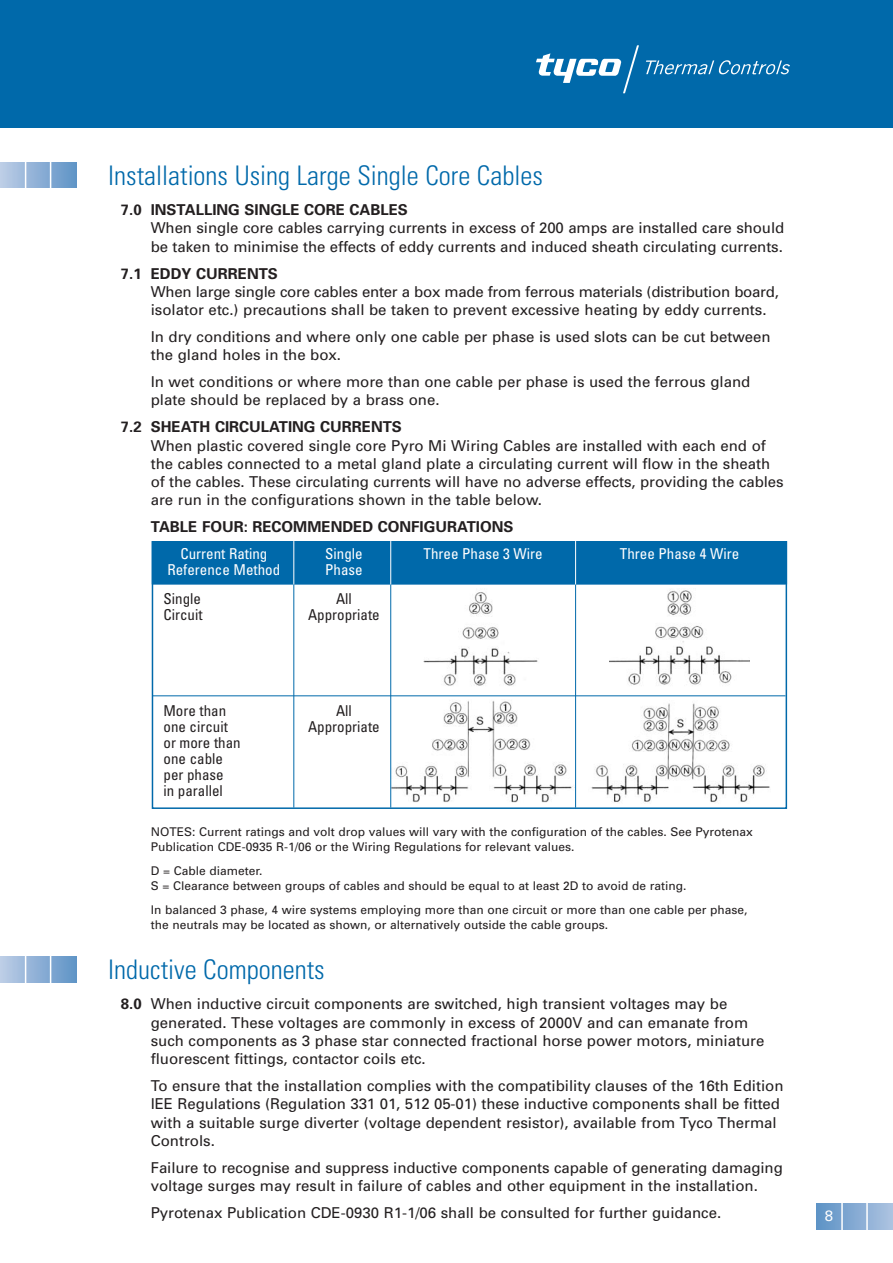
<style>
.page{position:relative;width:893px;height:1263px;background:#fff}
.page>*{position:absolute;margin:0;border:0;box-sizing:border-box;transform-origin:0 0}
.t1{font:300 condensed 27px "Univers";color:#0069aa}
.t2{font:15px/18.3px "Univers";color:#231f20}
.t3{font:condensed 15px/16px "Univers";color:#231f20}
.t4{font:condensed 15px "Univers";color:#fff}
.t5{font:700 15px/26.8px "Univers";color:#231f20}
.t6{font:15px "Univers";color:#fff}
.t7{font:12px/15.3px "Univers";color:#231f20}
.s1{font-weight:700}
.s2{font-weight:400;font-stretch:condensed;color:#fff}
</style>
<div class="page">
<div style="left:152px;top:542px;width:634px;height:42px;background:#0069aa"></div>
<div style="left:152px;top:541px;width:635px;height:268px;border:2px solid #0069aa"></div>
<hr style="left:152px;top:695px;width:633px;height:1px;background:#0069aa">
<hr style="left:152px;top:583px;width:633px;height:1px;background:#0069aa">
<hr style="left:293px;top:541px;width:1px;height:266px;background:#0069aa">
<div style="left:817px;top:1204px;width:76px;height:25px;background:linear-gradient(to right,#5d93c6,#acc2e0)"></div>
<hr style="left:841px;top:1199px;width:2px;height:37px;background:#fff">
<hr style="left:866px;top:1199px;width:2px;height:37px;background:#fff">
<div style="left:0;top:957px;width:77px;height:25px;background:linear-gradient(to right,#c0cfe7,#5e93c6)"></div>
<hr style="left:25px;top:952px;width:1px;height:36px;background:#fff">
<hr style="left:50px;top:952px;width:1px;height:36px;background:#fff">
<div style="left:0;top:162px;width:77px;height:26px;background:linear-gradient(to right,#c0cfe7,#5e93c6)"></div>
<hr style="left:25px;top:158px;width:1px;height:36px;background:#fff">
<hr style="left:50px;top:158px;width:1px;height:36px;background:#fff">
<img style="left:423px;top:592px;width:115px;height:94px">
<img style="left:610px;top:590px;width:140px;height:95px">
<img style="left:392px;top:701px;width:181px;height:102px">
<img style="left:591px;top:703px;width:179px;height:99px">
<hr style="left:390px;top:541px;width:1px;height:266px;background:#0069aa">
<hr style="left:575px;top:541px;width:1px;height:266px;background:#0069aa">
<hr style="left:293px;top:541px;width:1px;height:43px;background:#fff">
<hr style="left:390px;top:541px;width:1px;height:43px;background:#fff">
<hr style="left:575px;top:541px;width:1px;height:43px;background:#fff">
<div style="left:0;top:0;width:893px;height:127px;background:#0069aa"></div>
<svg style="left:536px;top:45px;width:103px;height:48px"></svg>
<svg style="left:646px;top:60px;width:144px;height:14px"></svg>
<p class="t1" style="left:108px;top:166px;width:436px">Installations Using Large Single Core Cables</p>
<p class="t2" style="left:151px;top:202px;width:635px;text-indent:-30px"><span class="s1">7.0 INSTALLING SINGLE CORE CABLES<br></span>When single core cables carrying currents in excess of 200 amps are installed care should be taken to minimise the effects of eddy currents and induced sheath circulating currents.</p>
<p class="t2" style="left:151px;top:265px;width:630px;text-indent:-30px"><span class="s1">7.1 EDDY CURRENTS<br></span>When large single core cables enter a box made from ferrous materials (distribution board, isolator etc.) precautions shall be taken to prevent excessive heating by eddy currents.</p>
<p class="t2" style="left:151px;top:329px;width:622px">In dry conditions and where only one cable per phase is used slots can be cut between the gland holes in the box.</p>
<p class="t2" style="left:151px;top:374px;width:601px">In wet conditions or where more than one cable per phase is used the ferrous gland plate should be replaced by a brass one.</p>
<p class="t2" style="left:151px;top:419px;width:634px;text-indent:-30px"><span class="s1">7.2 SHEATH CIRCULATING CURRENTS<br></span>When plastic covered single core Pyro Mi Wiring Cables are installed with each end of the cables connected to a metal gland plate a circulating current will flow in the sheath of the cables. These circulating currents will have no adverse effects, providing the cables are run in the configurations shown in the table below.</p>
<p class="t5" style="left:180px;top:515px;width:335px;text-indent:-30px">TABLE FOUR: RECOMMENDED CONFIGURATIONS<br><span class="s2">Current Rating</span></p>
<p class="t4" style="left:325px;top:548px;width:39px">Single</p>
<p class="t4" style="left:423px;top:548px;width:121px">Three Phase 3 Wire</p>
<p class="t4" style="left:620px;top:548px;width:121px">Three Phase 4 Wire</p>
<p class="t4" style="left:167px;top:564px;width:114px">Reference Method</p>
<p class="t4" style="left:325px;top:564px;width:39px">Phase</p>
<p class="t3" style="left:163px;top:592px;width:39px">Single</p>
<p class="t3" style="left:336px;top:592px;width:17px">All</p>
<p class="t3" style="left:163px;top:608px;width:41px">Circuit</p>
<p class="t3" style="left:308px;top:608px;width:73px">Appropriate</p>
<p class="t3" style="left:163px;top:704px;width:64px">More than</p>
<p class="t3" style="left:336px;top:704px;width:17px">All</p>
<p class="t3" style="left:163px;top:720px;width:66px">one circuit</p>
<p class="t3" style="left:308px;top:720px;width:73px">Appropriate</p>
<p class="t3" style="left:163px;top:736px;width:79px">or more than one cable per phase<br>in parallel</p>
<p class="t7" style="left:151px;top:825px;width:603px">NOTES: Current ratings and volt drop values will vary with the configuration of the cables. See Pyrotenax<br>Publication CDE-0935 R-1/06 or the Wiring Regulations for relevant values.</p>
<p class="t7" style="left:151px;top:864px;width:537px">D = Cable diameter.<br>S = Clearance between groups of cables and should be equal to at least 2D to avoid de rating.</p>
<p class="t7" style="left:151px;top:903px;width:598px">In balanced 3 phase, 4 wire systems employing more than one circuit or more than one cable per phase, the neutrals may be located as shown, or alternatively outside the cable groups.</p>
<p class="t1" style="left:108px;top:960px;width:218px">Inductive Components</p>
<p class="t2" style="left:151px;top:996px;width:615px;text-indent:-30px"><span class="s1">8.0</span> When inductive circuit components are switched, high transient voltages may be generated. These voltages are commonly in excess of 2000V and can emanate from such components as 3 phase star connected fractional horse power motors, miniature fluorescent fittings, contactor coils etc.</p>
<p class="t2" style="left:151px;top:1078px;width:634px">To ensure that the installation complies with the compatibility clauses of the 16th Edition IEE Regulations (Regulation 331 01, 512 05-01) these inductive components shall be fitted with a suitable surge diverter (voltage dependent resistor), available from Tyco Thermal Controls.</p>
<p class="t2" style="left:151px;top:1159px;width:634px">Failure to recognise and suppress inductive components capable of generating damaging voltage surges may result in failure of cables and other equipment in the installation.</p>
<p class="t2" style="left:151px;top:1205px;width:572px">Pyrotenax Publication CDE-0930 R1-1/06 shall be consulted for further guidance.</p>
<p class="t6" style="left:825px;top:1210px;width:10px">8</p>
</div>
